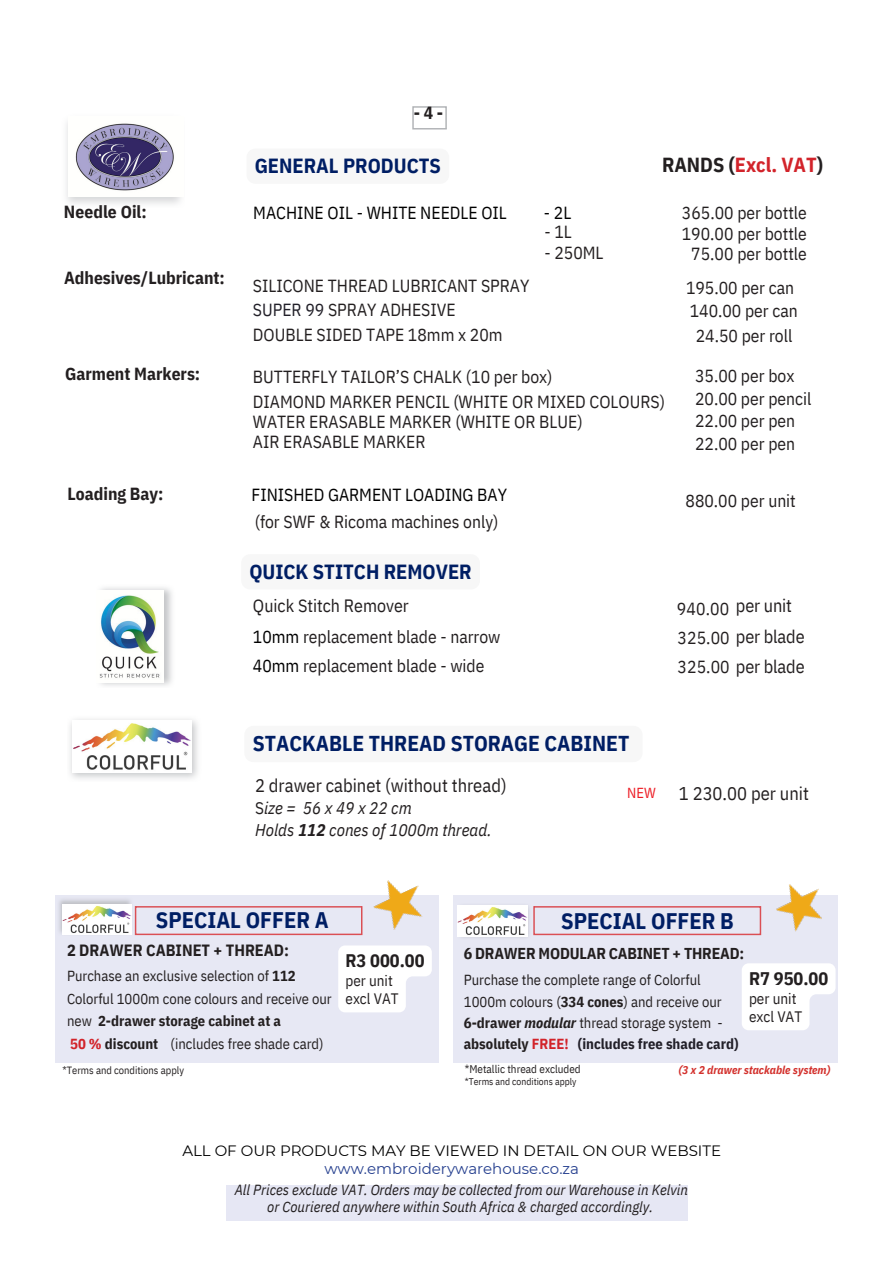
<style>
.page{position:relative;width:894px;height:1264px;background:#fff}
.page>*{position:absolute;margin:0;border:0;box-sizing:border-box;transform-origin:0 0}
.t1{font:700 22.5px "IBM Plex Sans Cond";color:#001e64}
.t2{font:700 21.45px "IBM Plex Sans Cond";color:#001e64}
.t3{font:700 20.4px "IBM Plex Sans Cond";color:#001e64}
.t4{font:700 20.25px "IBM Plex Sans Cond";color:#d2232a}
.t5{font:18.45px "IBM Plex Sans Cond";color:#231f20}
.t6{font:18.15px/30.3px "IBM Plex Sans Cond";letter-spacing:-.005em;color:#231f20}
.t7{font:700 18.15px "IBM Plex Sans Cond";color:#231f20}
.t8{font:17.85px "IBM Plex Sans Cond";color:#231f20}
.t9{font:17.55px/24.8px "IBM Plex Sans Cond";color:#231f20}
.t10{font:700 17.55px "IBM Plex Sans Cond";color:#231f20}
.t11{font:17.55px "IBM Plex Sans Cond";color:#000}
.t12{font:italic 16.95px/22.5px "IBM Plex Sans Cond";color:#231f20}
.t13{font:700 16.2px "IBM Plex Sans Cond";color:#231f20}
.t14{font:700 15.75px "IBM Plex Sans Cond";letter-spacing:-.015em;color:#231f20}
.t15{font:15.15px/18px "IBM Plex Sans Cond";color:#231f20}
.t16{font:15px "Montserrat";color:#000}
.t17{font:15px "Montserrat";color:#26408f}
.t18{font:italic 14.7px "IBM Plex Sans Cond";color:#231f20}
.t19{font:14.55px/22.5px "IBM Plex Sans Cond";color:#231f20}
.t20{font:700 14.55px/21.3px "IBM Plex Sans Cond";color:#211f28}
.t21{font:14.55px "IBM Plex Sans Cond";color:#ed1c24}
.t22{font:italic 700 11.4px "IBM Plex Sans Cond";color:#d3312d}
.t23{font:11.1px "IBM Plex Sans Cond";color:#231f20}
.t24{font:10.5px "IBM Plex Sans Cond";color:#231f20}
.t25{font:9.6px "IBM Plex Sans Cond";color:#231f20}
.s1{color:#231f20}
.s2{color:#211f28}
.s3{color:#000}
.s4{font-size:17.55px}
.s5{font-style:normal}
.s6{font-weight:700}
.s7{font-weight:700;color:#d2232a}
.s8{font-style:italic;color:#231f20}
.s9{font-weight:400;color:#231f20}
.s10{color:#d2232a}
</style>
<div class="page">
<img style="left:100px;top:587px;width:72px;height:99px">
<img style="left:99px;top:590px;width:64px;height:92px">
<svg style="left:412px;top:106px;width:34px;height:23px"></svg>
<div style="left:226px;top:1185px;width:461px;height:35px;background:#e1e3f2"></div>
<img style="left:72px;top:723px;width:119px;height:48px">
<img style="left:75px;top:122px;width:100px;height:70px">
<div style="left:241px;top:554px;width:239px;height:35px;background:#f7f7f7;border-radius:9px"></div>
<div style="left:244px;top:725px;width:398px;height:37px;background:#f7f7f7;border-radius:9px"></div>
<div style="left:246px;top:149px;width:203px;height:35px;background:#f7f7f7;border-radius:9px"></div>
<div style="left:55px;top:895px;width:384px;height:167px;background:#e1e3f2"></div>
<svg style="left:135px;top:906px;width:227px;height:29px"></svg>
<svg style="left:338px;top:945px;width:93px;height:67px;background:#fbfbfd"></svg>
<img style="left:373px;top:880px;width:50px;height:50px">
<img style="left:59px;top:900px;width:73px;height:35px">
<img style="left:62px;top:904px;width:69px;height:30px">
<div style="left:453px;top:895px;width:384px;height:167px;background:#e1e3f2"></div>
<svg style="left:533px;top:906px;width:228px;height:29px"></svg>
<svg style="left:741px;top:963px;width:94px;height:67px"></svg>
<img style="left:776px;top:884px;width:46px;height:48px">
<img style="left:458px;top:905px;width:71px;height:33px">
<img style="left:457px;top:906px;width:70px;height:30px">
<h4 class="t10" style="left:64px;top:199px;width:84px">Needle Oil:</h4>
<p class="t10" style="left:64px;top:266px;width:162px">Adhesives/Lubricant:</p>
<h5 class="t10" style="left:65px;top:362px;width:137px">Garment Markers:</h5>
<h3 class="t10" style="left:413px;top:101px;width:31px">-4-</h3>
<h5 class="t3" style="left:255px;top:152px;width:188px">GENERAL PRODUCTS</h5>
<h3 class="t4" style="left:661px;top:151px;width:162px"><span class="s1">RANDS (</span>Excl. VAT<span class="s1">)</span></h3>
<h5 class="t11" style="left:253px;top:201px;width:255px">MACHINE OIL - WHITE NEEDLE OIL</h5>
<h5 class="t11" style="left:543px;top:201px;width:29px">-2L</h5>
<h5 class="t9" style="left:544px;top:219px;width:29px">-1L</h5>
<h5 class="t9" style="left:544px;top:240px;width:61px">- 250ML</h5>
<h3 class="t9" style="left:253px;top:273px;width:278px">SILICONE THREAD LUBRICANT SPRAY<br><span class="s2">SUPER 99</span> SPRAY ADHESIVE<br>DOUBLE SIDED TAPE 18mm x 20m</h3>
<h3 class="t9" style="left:253px;top:364px;width:413px">BUTTERFLY TAILOR’S CHALK (10 per box)<br>DIAMOND MARKER PENCIL (WHITE OR MIXED COLOURS)</h3>
<h3 class="t9" style="left:253px;top:411px;width:331px;line-height:20.2px">WATER ERASABLE MARKER (WHITE OR BLUE)<br>AIR ERASABLE MARKER</h3>
<h5 class="t9" style="left:681px;top:202px;width:127px;line-height:20.9px;text-align:center">365.00 per bottle<br>190.00 per bottle<br>75.00 per bottle</h5>
<h5 class="t9" style="left:686px;top:275px;width:113px;line-height:23.7px">195.00 per can<br>140.00 per can</h5>
<h1 class="t9" style="left:695px;top:323px;width:98px">24.50 per roll</h1>
<h5 class="t9" style="left:695px;top:364px;width:118px;line-height:22.5px">35.00 per box<br>20.00 per pencil<br>22.00 per pen<br>22.00 per pen</h5>
<h5 class="t10" style="left:67px;top:482px;width:98px">Loading Bay:</h5>
<h5 class="t11" style="left:251px;top:483px;width:257px">FINISHED GARMENT LOADING BAY</h5>
<h5 class="t9" style="left:255px;top:509px;width:245px">(for SWF &amp; Ricoma machines only)</h5>
<p class="t3" style="left:249px;top:557px;width:224px">QUICK STITCH REMOVER</p>
<p class="t8" style="left:253px;top:593px;width:157px">Quick Stitch Remover</p>
<h4 class="t9" style="left:685px;top:488px;width:112px">880.00 per unit</h4>
<h5 class="t9" style="left:676px;top:595px;width:54px">940.00</h5>
<h4 class="t6" style="left:735px;top:590px;width:58px">per unit</h4>
<h2 class="t9" style="left:253px;top:622px;width:249px;line-height:29.2px"><span class="s3">10mm</span> replacement blade - narrow<br><span class="s3">40mm</span> replacement blade - wide</h2>
<h1 class="t6" style="left:677px;top:620px;width:129px"><span class="s4">325.00</span> per blade<br><span class="s4">325.00</span> per blade</h1>
<p class="t2" style="left:253px;top:729px;width:378px">STACKABLE THREAD STORAGE CABINET</p>
<h5 class="t5" style="left:255px;top:773px;width:253px">2 drawer cabinet (without thread)</h5>
<h5 class="t12" style="left:255px;top:796px;width:238px"><span class="s5">S</span>ize= 56x49x22cm<br>Holds <span class="s6">112</span> cones of 1000m thread.</h5>
<p class="t21" style="left:627px;top:783px;width:30px">NEW</p>
<h5 class="t5" style="left:678px;top:780px;width:131px">1 230.00 per unit</h5>
<p class="t1" style="left:156px;top:904px;width:174px">SPECIAL OFFER A</p>
<p class="t1" style="left:561px;top:906px;width:174px">SPECIAL OFFER B</p>
<p class="t13" style="left:67px;top:939px;width:223px">2 DRAWER CABINET + THREAD:</p>
<p class="t19" style="left:67px;top:964px;width:230px">Purchase an exclusive selection of <span class="s6">112</span></p>
<h5 class="t19" style="left:67px;top:986px;width:266px">Colorful 1000m cone colours and receive our new <span class="s6">2-drawer storage cabinet at a</span></h5>
<h1 class="t19" style="left:70px;top:1031px;width:255px"><span class="s7">50 %</span> <span class="s6">discount</span> (includes free shade card)</h1>
<h6 class="t7" style="left:345px;top:948px;width:80px">R3 000.00</h6>
<h6 class="t15" style="left:345px;top:971px;width:55px">per unit excl VAT</h6>
<p class="t14" style="left:463px;top:943px;width:282px">6 DRAWER MODULAR CABINET + THREAD:</p>
<p class="t19" style="left:463px;top:969px;width:259px;line-height:21.3px">Purchase the complete range of Colorful<br>1000m colours (<span class="s6">334 cones</span>) and receive our</p>
<h1 class="t20" style="left:463px;top:1011px;width:276px"><span class="s1">6-drawer</span> <span class="s8">modular</span> <span class="s9">thread storage system - </span><span class="s1">absolutely</span> <span class="s10">FREE!</span> (includes free shade card)</h1>
<p class="t7" style="left:748px;top:966px;width:81px">R7 950.00</p>
<p class="t15" style="left:748px;top:989px;width:55px">per unit excl VAT</p>
<h5 class="t24" style="left:62px;top:1062px;width:123px">*Terms and conditions apply</h5>
<p class="t23" style="left:464px;top:1061px;width:117px">*Metallic thread excluded</p>
<h5 class="t22" style="left:678px;top:1061px;width:153px">(3 x 2 drawer stackable system)</h5>
<p class="t25" style="left:464px;top:1074px;width:113px">*Terms and conditions apply</p>
<p class="t16" style="left:182px;top:1141px;width:540px">ALL OF OUR PRODUCTS MAY BE VIEWED IN DETAIL ON OUR WEBSITE</p>
<p class="t17" style="left:324px;top:1159px;width:256px">www.embroiderywarehouse.co.za</p>
<p class="t18" style="left:235px;top:1179px;width:454px">All Prices exclude VAT. Orders may be collected from our Warehouse in Kelvin</p>
<p class="t18" style="left:267px;top:1197px;width:387px">or Couriered anywhere within South Africa &amp; charged accordingly.</p>
</div>
